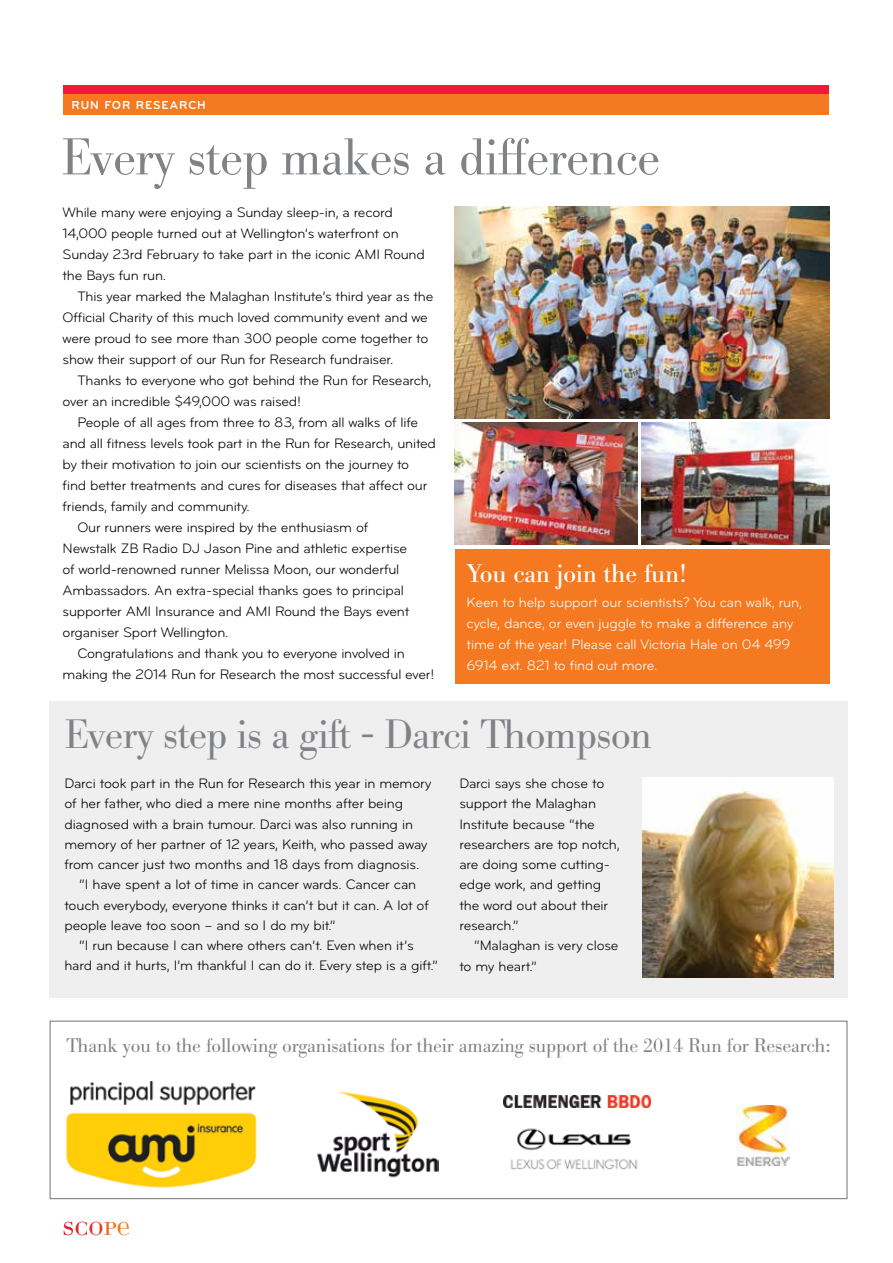
<style>
.page{position:relative;width:893px;height:1263px;background:#fff}
.page>*{position:absolute;margin:0;border:0;box-sizing:border-box;transform-origin:0 0}
.t1{font:300 51px "Bodoni BE";letter-spacing:-.015em;color:#808285}
.t2{font:300 40.5px "Bodoni BE";letter-spacing:-.02em;color:#808285}
.t3{font:25.5px "Bodoni BE";color:#fff}
.t4{font:300 19.5px "Bodoni BE";letter-spacing:-.01em;color:#808285}
.t5{font:14.25px/21px "Bryant Pro";letter-spacing:-.015em;color:#000}
.t6{font:14.25px/21px "Bryant Pro";letter-spacing:-.01em;color:#fff}
.t7{font:700 12px "Bryant Pro";letter-spacing:.08em;color:#fff}
.t8{font:12px "Bryant Pro";letter-spacing:.08em;color:#fff}
</style>
<div class="page">
<div style="left:64px;top:94px;width:765px;height:21px;background:#f47920"></div>
<div style="left:64px;top:85px;width:765px;height:9px;background:#ed1b35"></div>
<svg style="left:64px;top:1221px;width:65px;height:14px"></svg>
<img style="left:455px;top:206px;width:374px;height:212px">
<img style="left:641px;top:423px;width:188px;height:121px">
<img style="left:455px;top:423px;width:182px;height:121px">
<div style="left:50px;top:702px;width:797px;height:296px;background:#efeff0"></div>
<div style="left:50px;top:1020px;width:797px;height:179px;border:1px solid #808285"></div>
<img style="left:510px;top:1128px;width:128px;height:42px">
<img style="left:65px;top:1081px;width:192px;height:107px">
<img style="left:317px;top:1091px;width:121px;height:87px">
<img style="left:737px;top:1106px;width:53px;height:60px">
<img style="left:503px;top:1095px;width:147px;height:12px">
<div style="left:455px;top:549px;width:374px;height:134px;background:#f47920"></div>
<img style="left:642px;top:777px;width:191px;height:200px">
<p class="t8" style="left:71px;top:98px;width:106px">O R RESEARCH</p>
<p class="t7" style="left:71px;top:97px;width:136px">RUN FOR RESEARCH</p>
<h1 class="t1" style="left:61px;top:128px;width:601px">Every step makes a difference</h1>
<p class="t5" style="left:63px;top:202px;width:364px">While many were enjoying a Sunday sleep-in, a record 14,000 people turned out at Wellington’s waterfront on Sunday 23rd February to take part in the iconic AMI Round the Bays fun run.</p>
<p class="t5" style="left:63px;top:286px;width:372px;text-indent:15px">This year marked the Malaghan Institute’s third year as the Official Charity of this much loved community event and we were proud to see more than 300 people come together to show their support of our Run for Research fundraiser.</p>
<p class="t5" style="left:63px;top:370px;width:370px;text-indent:15px">Thanks to everyone who got behind the Run for Research, over an incredible $49,000 was raised!</p>
<p class="t5" style="left:77px;top:412px;width:342px">People of all ages from three to 83, from all walks of life</p>
<p class="t5" style="left:63px;top:433px;width:375px">and all fitness levels took part in the Run for Research, united</p>
<p class="t5" style="left:63px;top:454px;width:348px">by their motivation to join our scientists on the journey to</p>
<p class="t5" style="left:63px;top:475px;width:366px">find better treatments and cures for diseases that affect our</p>
<p class="t5" style="left:63px;top:496px;width:189px">friends, family and community.</p>
<p class="t5" style="left:77px;top:517px;width:292px">Our runners were inspired by the enthusiasm of</p>
<p class="t5" style="left:63px;top:538px;width:346px">Newstalk ZB Radio DJ Jason Pine and athletic expertise</p>
<p class="t5" style="left:63px;top:559px;width:338px">of world-renowned runner Melissa Moon, our wonderful</p>
<p class="t5" style="left:63px;top:580px;width:343px">Ambassadors. An extra-special thanks goes to principal</p>
<p class="t5" style="left:63px;top:601px;width:348px">supporter AMI Insurance and AMI Round the Bays event</p>
<p class="t5" style="left:63px;top:622px;width:167px">organiser Sport Wellington.</p>
<p class="t5" style="left:77px;top:643px;width:329px">Congratulations and thank you to everyone involved in</p>
<p class="t5" style="left:63px;top:664px;width:373px">making the 2014 Run for Research the most successful ever!</p>
<h3 class="t3" style="left:467px;top:558px;width:221px">You can join the fun!</h3>
<p class="t6" style="left:467px;top:592px;width:337px">Keen to help support our scientists? You can walk, run, cycle, dance, or even juggle to make a difference any time of the year! Please call Victoria Hale on 04 499<br>6914 ext. 821 to find out more.</p>
<h2 class="t2" style="left:64px;top:712px;width:589px">Every step is a gift - Darci Thompson</h2>
<p class="t5" style="left:64px;top:773px;width:369px">Darci took part in the Run for Research this year in memory</p>
<p class="t5" style="left:64px;top:793px;width:340px">of her father, who died a mere nine months after being</p>
<p class="t5" style="left:64px;top:814px;width:350px">diagnosed with a brain tumour. Darci was also running in</p>
<p class="t5" style="left:64px;top:834px;width:365px">memory of her partner of 12 years, Keith, who passed away</p>
<p class="t5" style="left:64px;top:854px;width:356px">from cancer just two months and 18 days from diagnosis.</p>
<p class="t5" style="left:79px;top:874px;width:339px">“I have spent a lot of time in cancer wards. Cancer can</p>
<p class="t5" style="left:64px;top:895px;width:366px">touch everybody, everyone thinks it can’t but it can. A lot of</p>
<p class="t5" style="left:64px;top:915px;width:273px">people leave too soon – and so I do my bit.”</p>
<p class="t5" style="left:79px;top:935px;width:336px">“I run because I can where others can’t. Even when it’s</p>
<p class="t5" style="left:64px;top:955px;width:375px">hard and it hurts, I’m thankful I can do it. Every step is a gift.”</p>
<p class="t5" style="left:459px;top:773px;width:162px;line-height:20.2px">Darci says she chose to support the Malaghan<br>Institute because “the researchers are top notch, are doing some cutting&shy;edge work, and getting the word out about their research.”</p>
<p class="t5" style="left:459px;top:935px;width:161px;text-indent:15px">“Malaghan is very close to my heart.”</p>
<h3 class="t4" style="left:66px;top:1034px;width:766px">Thank you to the following organisations for their amazing support of the 2014 Run for Research:</h3>
</div>
